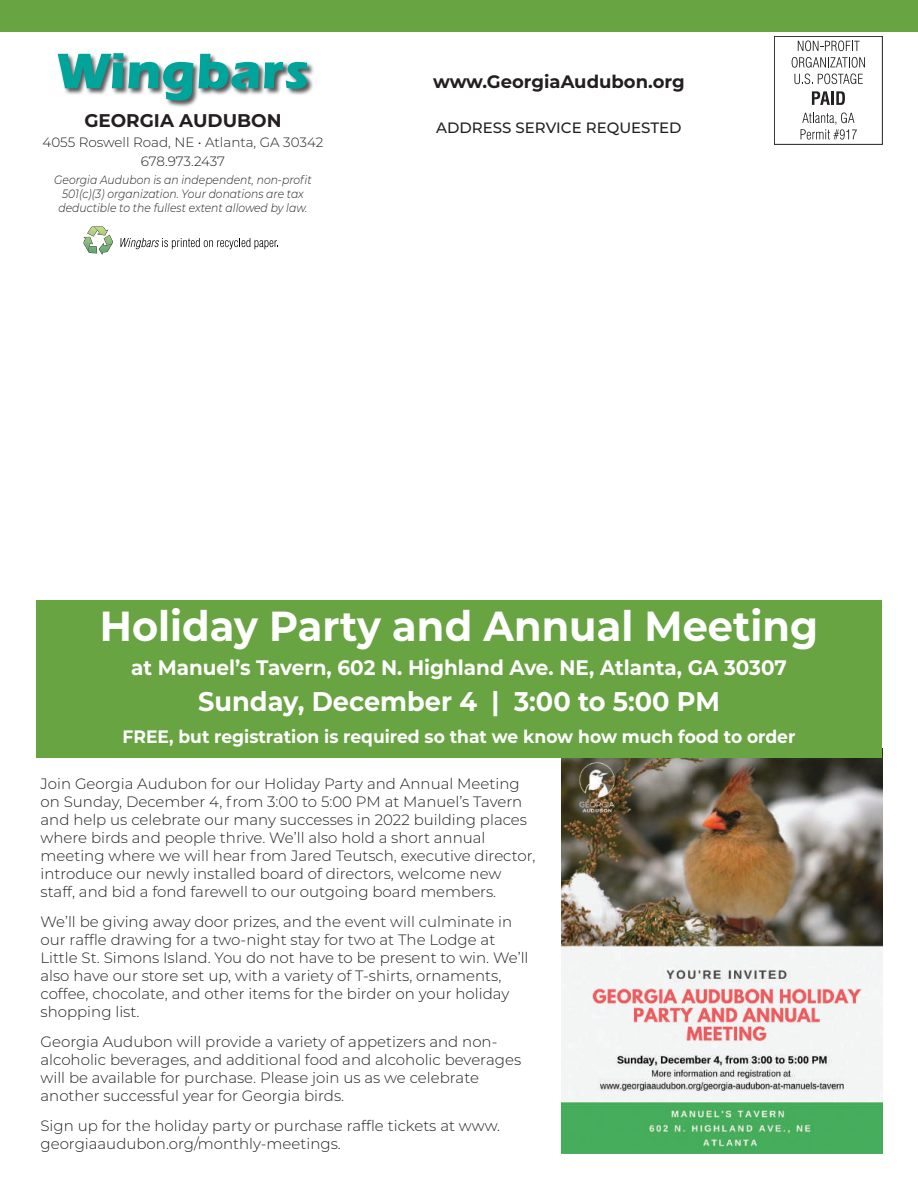
<style>
.page{position:relative;width:918px;height:1188px;background:#fff}
.page>*{position:absolute;margin:0;border:0;box-sizing:border-box;transform-origin:0 0}
.t1{font:700 51.75px "Itc Eras";color:#00a49a}
.t2{font:700 42px "Montserrat";color:#fff;scale:.95 1}
.t3{font:700 27px "Montserrat";color:#fff;scale:.95 1}
.t4{font:700 21px "Montserrat";color:#fff;scale:.95 1}
.t5{font:700 18.3px "Montserrat";color:#231f20}
.t6{font:700 18px "Montserrat";color:#fff;scale:.95 1}
.t7{font:700 18px "Montserrat";color:#231f20}
.t8{font:300 15px/18px "Montserrat";color:#231f20}
.t9{font:500 15px "Montserrat";color:#231f20}
.t10{font:300 13.5px/19.5px "Montserrat";color:#231f20;text-align:center}
.t11{font:italic 300 12px/14.4px "Montserrat";color:#231f20;text-align:center;scale:.9 1}
</style>
<div class="page">
<img style="left:561px;top:748px;width:322px;height:405px">
<div style="left:36px;top:600px;width:846px;height:158px;background:#69a442"></div>
<div style="left:0;top:0;width:918px;height:32px;background:#69a442"></div>
<div style="left:57px;top:53px;width:257px;height:55px;background:#231f20;opacity:.75"></div>
<div style="left:774px;top:36px;width:109px;height:109px;border:1px solid #231f20"></div>
<svg style="left:798px;top:41px;width:62px;height:10px"></svg>
<svg style="left:792px;top:57px;width:73px;height:11px"></svg>
<svg style="left:794px;top:74px;width:69px;height:10px"></svg>
<svg style="left:812px;top:91px;width:18px;height:14px"></svg>
<hr style="left:831px;top:91px;width:3px;height:14px;background:#231f20">
<svg style="left:836px;top:91px;width:9px;height:14px"></svg>
<svg style="left:801px;top:113px;width:56px;height:27px"></svg>
<svg style="left:83px;top:226px;width:21px;height:29px"></svg>
<img style="left:84px;top:227px;width:29px;height:27px">
<svg style="left:120px;top:238px;width:158px;height:11px"></svg>
<h1 class="t1" style="left:57px;top:41px;width:253px">Wingbars</h1>
<p class="t5" style="left:84px;top:108px;width:199px">GEORGIA AUDUBON</p>
<p class="t10" style="left:43px;top:132px;width:282px">4055 Roswell Road, NE • Atlanta, GA 30342<br>678.973.2437</p>
<p class="t11" style="left:54px;top:172px;width:288px">Georgia Audubon is an independent, non-profit<br>501(c)(3) organization. Your donations are tax deductible to the fullest extent allowed by law.</p>
<p class="t7" style="left:433px;top:69px;width:253px">www.GeorgiaAudubon.org</p>
<p class="t9" style="left:436px;top:117px;width:247px">ADDRESS SERVICE REQUESTED</p>
<h2 class="t2" style="left:100px;top:595px;width:758px">Holiday Party and Annual Meeting</h2>
<h3 class="t4" style="left:131px;top:653px;width:692px">at Manuel’s Tavern, 602 N. Highland Ave. NE, Atlanta, GA 30307</h3>
<h3 class="t3" style="left:198px;top:682px;width:551px">Sunday, December 4 | 3:00 to 5:00 PM</h3>
<p class="t6" style="left:123px;top:723px;width:710px">FREE, but registration is required so that we know how much food to order</p>
<p class="t8" style="left:40px;top:774px;width:496px">Join Georgia Audubon for our Holiday Party and Annual Meeting on Sunday, December 4, from 3:00 to 5:00 PM at Manuel’s Tavern and help us celebrate our many successes in 2022 building places where birds and people thrive. We’ll also hold a short annual meeting where we will hear from Jared Teutsch, executive director, introduce our newly installed board of directors, welcome new staff, and bid a fond farewell to our outgoing board members.</p>
<p class="t8" style="left:40px;top:912px;width:490px">We’ll be giving away door prizes, and the event will culminate in our raffle drawing for a two-night stay for two at The Lodge at Little St. Simons Island. You do not have to be present to win. We’ll also have our store set up, with a variety of T-shirts, ornaments, coffee, chocolate, and other items for the birder on your holiday shopping list.</p>
<p class="t8" style="left:40px;top:1032px;width:482px">Georgia Audubon will provide a variety of appetizers and non&shy;alcoholic beverages, and additional food and alcoholic beverages will be available for purchase. Please join us as we celebrate another successful year for Georgia birds.</p>
<p class="t8" style="left:40px;top:1116px;width:461px">Sign up for the holiday party or purchase raffle tickets at www. georgiaaudubon.org/monthly-meetings.</p>
</div>
